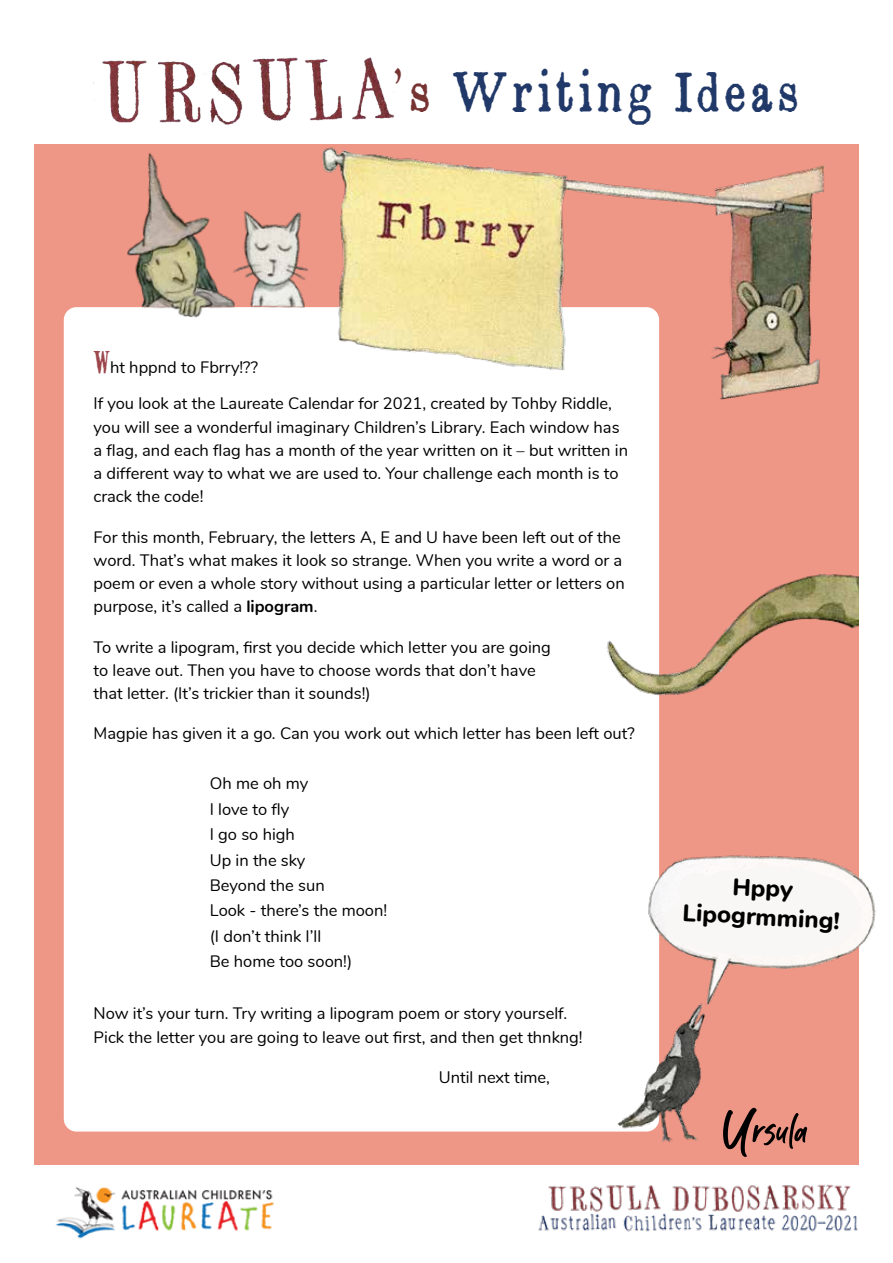
<style>
.page{position:relative;width:893px;height:1263px;background:#fff}
.page>*{position:absolute;margin:0;border:0;box-sizing:border-box;transform-origin:0 0}
.t1{font:57.6px "Kabut Hitam";color:#000}
.t2{font:57px "Island Roman";letter-spacing:.12em;color:#213969;scale:.85 1}
.t3{font:800 24px/28.5px "Nunito";color:#000;text-align:center}
.t4{font:16.5px/23.2px "Nunito";color:#000}
.s1{color:#773332}
.s2{font-family:"Mailart Rubberstamp";font-size:28.5px;color:#9b444a}
.s3{font-weight:700}
.s4{font-size:75.6px}
</style>
<div class="page">
<div style="left:34px;top:145px;width:825px;height:1020px;background:#ee9786"></div>
<div style="left:64px;top:307px;width:595px;height:824px;background:#fff;border-radius:13px"></div>
<img style="left:55px;top:1187px;width:219px;height:52px">
<img style="left:370px;top:144px;width:466px;height:267px">
<img style="left:594px;top:1010px;width:111px;height:132px">
<img style="left:648px;top:850px;width:228px;height:160px">
<img style="left:78px;top:144px;width:292px;height:203px">
<img style="left:606px;top:557px;width:253px;height:142px">
<img style="left:102px;top:57px;width:292px;height:68px">
<img style="left:538px;top:1184px;width:320px;height:48px">
<h2 class="t2" style="left:392px;top:64px;width:478px"><span class="s1">’s</span> Writing Ideas</h2>
<p class="t4" style="left:94px;top:349px;width:520px;line-height:36px"><span class="s2">W</span>ht hppnd to Fbrry!??<br>If you look at the Laureate Calendar for 2021, created by Tohby Riddle,</p>
<p class="t4" style="left:94px;top:414px;width:536px">you will see a wonderful imaginary Children’s Library. Each window has a flag, and each flag has a month of the year written on it – but written in a different way to what we are used to. Your challenge each month is to crack the code!</p>
<p class="t4" style="left:94px;top:524px;width:533px">For this month, February, the letters A, E and U have been left out of the word. That’s what makes it look so strange. When you write a word or a poem or even a whole story without using a particular letter or letters on purpose, it’s called a <span class="s3">lipogram</span>.</p>
<p class="t4" style="left:94px;top:634px;width:459px">To write a lipogram, first you decide which letter you are going to leave out. Then you have to choose words that don’t have that letter. (It’s trickier than it sounds!)</p>
<p class="t4" style="left:94px;top:721px;width:543px">Magpie has given it a go. Can you work out which letter has been left out?</p>
<p class="t4" style="left:210px;top:770px;width:179px;line-height:25.5px">Oh me oh my<br>I love to fly<br>I go so high<br>Up in the sky<br>Beyond the sun<br>Look - there’s the moon! (I don’t think I’ll<br>Be home too soon!)</p>
<p class="t4" style="left:94px;top:1001px;width:491px">Now it’s your turn. Try writing a lipogram poem or story yourself.<br>Pick the letter you are going to leave out first, and then get thnkng!</p>
<p class="t4" style="left:439px;top:1064px;width:113px">Until next time,</p>
<h3 class="t3" style="left:685px;top:868px;width:159px;rotate:3deg">Hppy<br>Lipogrmming!</h3>
<h1 class="t1" style="left:725px;top:1102px;width:85px"><span class="s4">U</span>rsula</h1>
</div>
